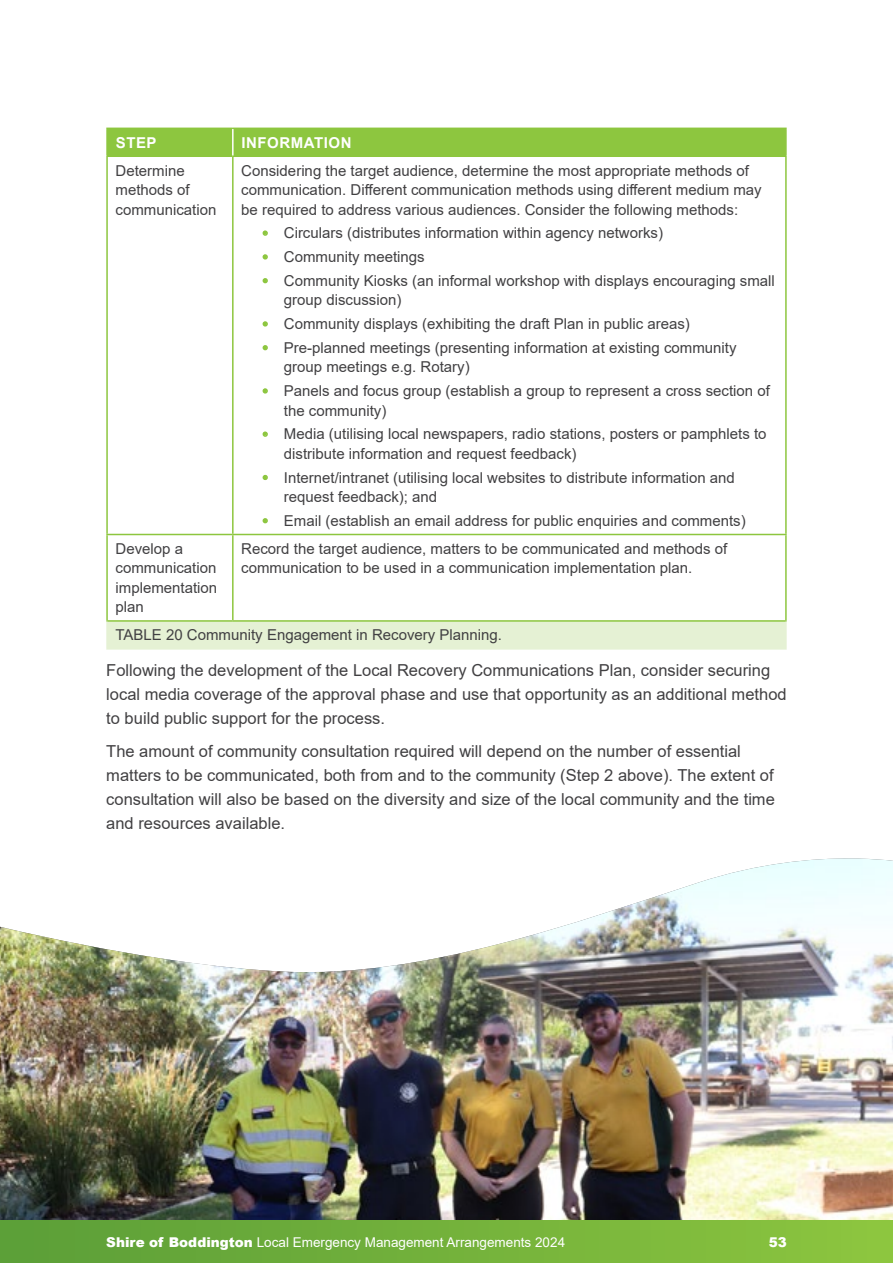
<style>
.page{position:relative;width:893px;height:1263px;background:#fff}
.page>*{position:absolute;margin:0;border:0;box-sizing:border-box;transform-origin:0 0}
.t1{font:16.5px/24px "Arial";color:#414042}
.t2{font:15px/19.5px "Arial";color:#414042}
.t3{font:700 15px "Arial";letter-spacing:.035em;color:#fff}
.t4{font:13.5px "Arial";color:#fff}
.t5{font:900 13.5px "Arial";color:#fff}
.s1{color:#8dc63f}
.s2{font-weight:900}
</style>
<div class="page">
<img style="left:0;top:978px;width:893px;height:242px">
<img style="left:0;top:858px;width:893px;height:120px">
<div style="left:108px;top:129px;width:677px;height:26px;background:#8dc63f"></div>
<div style="left:107px;top:621px;width:679px;height:28px;background:#e5f1d4"></div>
<hr style="left:106px;top:128px;width:127px;height:1px;background:#8dc63f">
<hr style="left:106px;top:129px;width:2px;height:26px;background:#8dc63f">
<hr style="left:233px;top:128px;width:554px;height:1px;background:#8dc63f">
<hr style="left:785px;top:129px;width:2px;height:26px;background:#8dc63f">
<hr style="left:106px;top:155px;width:127px;height:2px;background:#8dc63f">
<hr style="left:233px;top:155px;width:554px;height:2px;background:#8dc63f">
<hr style="left:106px;top:157px;width:2px;height:377px;background:#8dc63f">
<hr style="left:232px;top:157px;width:2px;height:377px;background:#8dc63f">
<hr style="left:785px;top:157px;width:2px;height:377px;background:#8dc63f">
<hr style="left:106px;top:534px;width:127px;height:1px;background:#8dc63f">
<hr style="left:106px;top:535px;width:2px;height:85px;background:#8dc63f">
<hr style="left:233px;top:534px;width:554px;height:1px;background:#8dc63f">
<hr style="left:232px;top:535px;width:2px;height:85px;background:#8dc63f">
<hr style="left:785px;top:535px;width:2px;height:85px;background:#8dc63f">
<hr style="left:106px;top:620px;width:127px;height:2px;background:#8dc63f">
<hr style="left:233px;top:620px;width:554px;height:2px;background:#8dc63f">
<hr style="left:232px;top:129px;width:2px;height:26px;background:#fff">
<hr style="left:106px;top:622px;width:2px;height:26px;background:#e5f1d4">
<hr style="left:785px;top:622px;width:2px;height:26px;background:#e5f1d4">
<hr style="left:106px;top:648px;width:127px;height:2px;background:#e5f1d4">
<hr style="left:233px;top:648px;width:554px;height:2px;background:#e5f1d4">
<div style="left:0;top:1220px;width:893px;height:43px;background:linear-gradient(to right,#5b9e38,#8cc53f)"></div>
<p class="t3" style="left:116px;top:132px;width:42px">STEP</p>
<p class="t3" style="left:242px;top:132px;width:111px">INFORMATION</p>
<p class="t2" style="left:116px;top:161px;width:102px">Determine methods of communication</p>
<p class="t2" style="left:241px;top:161px;width:522px">Considering the target audience, determine the most appropriate methods of communication. Different communication methods using different medium may be required to address various audiences. Consider the following methods:</p>
<p class="t2" style="left:263px;top:223px;width:402px"><span class="s1">•</span> Circulars (distributes information within agency networks)</p>
<p class="t2" style="left:263px;top:247px;width:164px"><span class="s1">•</span> Community meetings</p>
<p class="t2" style="left:284px;top:271px;width:492px;text-indent:-21px"><span class="s1">•</span> Community Kiosks (an informal workshop with displays encouraging small group discussion)</p>
<p class="t2" style="left:263px;top:314px;width:429px"><span class="s1">•</span> Community displays (exhibiting the draft Plan in public areas)</p>
<p class="t2" style="left:284px;top:338px;width:454px;text-indent:-21px"><span class="s1">•</span> Pre-planned meetings (presenting information at existing community group meetings e.g. Rotary)</p>
<p class="t2" style="left:284px;top:381px;width:488px;text-indent:-21px"><span class="s1">•</span> Panels and focus group (establish a group to represent a cross section of the community)</p>
<p class="t2" style="left:284px;top:424px;width:484px;text-indent:-21px"><span class="s1">•</span> Media (utilising local newspapers, radio stations, posters or pamphlets to distribute information and request feedback)</p>
<p class="t2" style="left:284px;top:468px;width:453px;text-indent:-21px"><span class="s1">•</span> Internet/intranet (utilising local websites to distribute information and request feedback); and</p>
<p class="t2" style="left:263px;top:511px;width:485px"><span class="s1">•</span> Email (establish an email address for public enquiries and comments)</p>
<p class="t2" style="left:116px;top:539px;width:103px">Develop a communication implementation plan</p>
<p class="t2" style="left:241px;top:539px;width:488px">Record the target audience, matters to be communicated and methods of communication to be used in a communication implementation plan.</p>
<p class="t2" style="left:116px;top:625px;width:388px">TABLE 20 Community Engagement in Recovery Planning.</p>
<p class="t1" style="left:106px;top:658px;width:682px">Following the development of the Local Recovery Communications Plan, consider securing local media coverage of the approval phase and use that opportunity as an additional method to build public support for the process.</p>
<p class="t1" style="left:106px;top:739px;width:670px">The amount of community consultation required will depend on the number of essential matters to be communicated, both from and to the community (Step 2 above). The extent of consultation will also be based on the diversity and size of the local community and the time and resources available.</p>
<p class="t4" style="left:106px;top:1233px;width:460px"><span class="s2">Shire of Boddington</span> Local Emergency Management Arrangements 2024</p>
<p class="t5" style="left:769px;top:1233px;width:20px">53</p>
</div>
